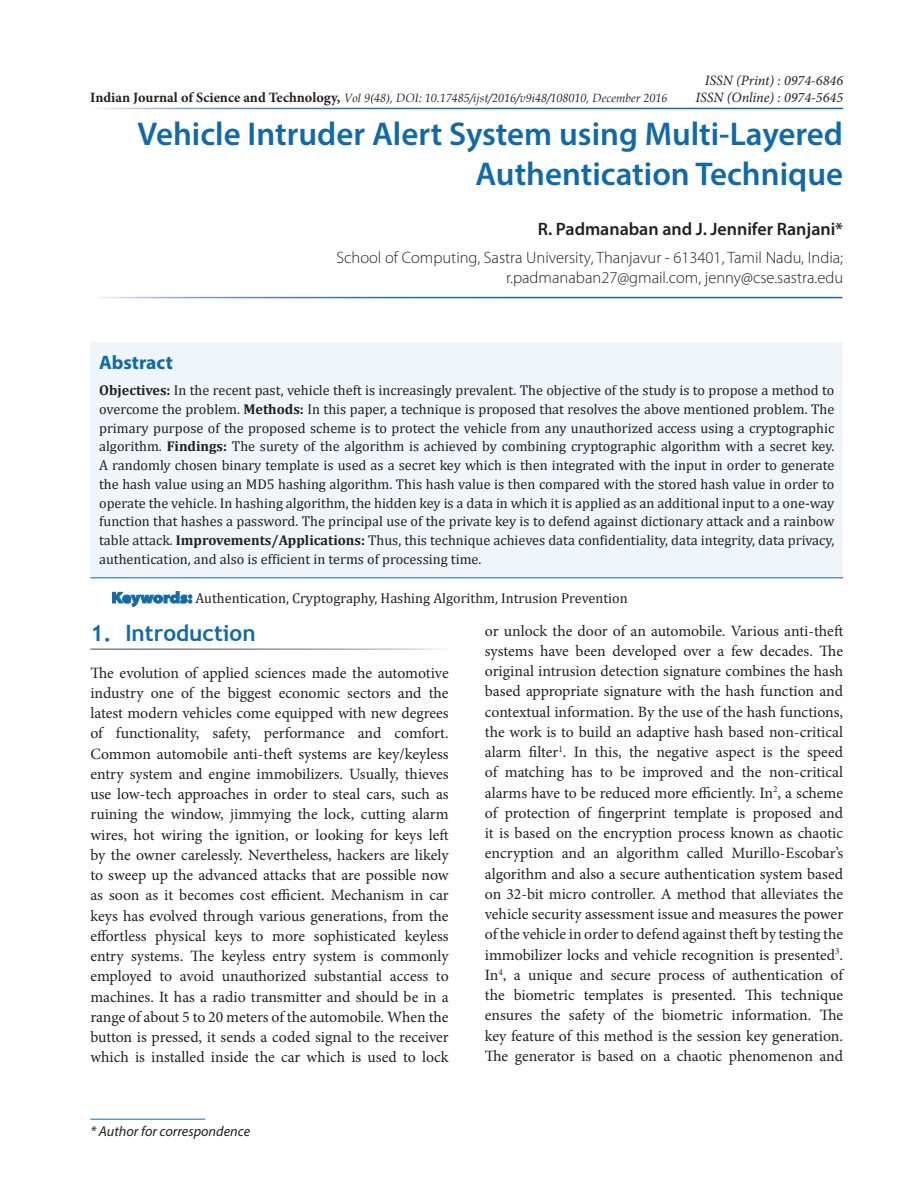
<style>
.page{position:relative;width:918px;height:1188px;background:#fff}
.page>*{position:absolute;margin:0;border:0;box-sizing:border-box;transform-origin:0 0}
.Heading{font:600 33px/40.5px "Myriad Pro";color:#0f69ab;text-align:right}
.Body_Head{font:700 22.5px "Trebuchet MS";color:#0f69ab}
.Abstract_Header{font:700 19.5px "Myriad Pro";color:#0f69ab}
.Authors{font:600 18px "Myriad Pro";color:#231f20}
.Author_Affiliations{font:300 16.5px/19.8px "Myriad Pro";color:#231f20;text-align:right}
.Body_Text_Ind_L{font:15.75px/20.2px "Minion Pro";color:#231f20;text-align:justify}
.Abstract_Body{font:14.25px/18.8px "Cambria";color:#231f20;text-align:justify}
.KeywordText{font:14.25px "Cambria";color:#231f20}
.t1{font:italic 14.25px/17.1px "Minion Pro";color:#231f20;text-align:right}
.t2{font:italic 14.25px "Myriad Pro";color:#231f20}
.t3{font:italic 12px "Book Antiqua";color:#231f20}
.s1{font-family:"Minion Pro";font-weight:700;font-style:normal;font-size:14.25px}
.s2{font-weight:700}
.s3{font-family:"Myriad Pro";font-weight:900;font-stretch:semi-expanded;font-size:15.75px;color:#0f69ab}
</style>
<div class="page">
<hr style="left:90px;top:1119px;width:115px;height:1px;background:#0f69ab">
<div style="left:90px;top:342px;width:753px;height:236px;background:#eff5f8"></div>
<hr style="left:90px;top:577px;width:753px;height:1px;background:#0f69ab">
<svg style="left:112px;top:592px;width:80px;height:15px"></svg>
<p class="t3" style="left:90px;top:89px;width:579px"><span class="s1">Indian Journal of Science and Technology,</span> Vol 9(48), DOI: 10.17485/ijst/2016/v9i48/108010, December 2016</p>
<p class="t1" style="left:695px;top:71px;width:149px">ISSN (Print) : 0974-6846<br>ISSN (Online) : 0974-5645</p>
<p class="Heading" style="left:137px;top:113px;width:707px">Vehicle Intruder Alert System using Multi-Layered<br>Authentication Technique</p>
<p class="Authors" style="left:538px;top:217px;width:307px">R. Padmanaban and J. Jennifer Ranjani*</p>
<p class="Author_Affiliations" style="left:336px;top:248px;width:508px">School of Computing, Sastra University, Thanjavur - 613401, Tamil Nadu, India; r.padmanaban27@gmail.com, jenny@cse.sastra.edu</p>
<p class="Abstract_Header" style="left:99px;top:350px;width:75px">Abstract</p>
<p class="Abstract_Body" style="left:99px;top:381px;width:737px"><span class="s2">Objectives:</span> In the recent past, vehicle theft is increasingly prevalent. The objective of the study is to propose a method to overcome the problem. <span class="s2">Methods:</span> In this paper, a technique is proposed that resolves the above mentioned problem. The primary purpose of the proposed scheme is to protect the vehicle from any unauthorized access using a cryptographic algorithm. <span class="s2">Findings:</span> The surety of the algorithm is achieved by combining cryptographic algorithm with a secret key.<br>A randomly chosen binary template is used as a secret key which is then integrated with the input in order to generate the hash value using an MD5 hashing algorithm. This hash value is then compared with the stored hash value in order to operate the vehicle. In hashing algorithm, the hidden key is a data in which it is applied as an additional input to a one-way function that hashes a password. The principal use of the private key is to defend against dictionary attack and a rainbow table attack. <span class="s2">Improvements/Applications:</span> Thus, this technique achieves data confidentiality, data integrity, data privacy, authentication, and also is efficient in terms of processing time.</p>
<p class="KeywordText" style="left:112px;top:590px;width:518px"><span class="s3">Keywords:</span> Authentication, Cryptography, Hashing Algorithm, Intrusion Prevention</p>
<p class="Body_Head" style="left:90px;top:619px;width:167px">1. Introduction</p>
<p class="Body_Text_Ind_L" style="left:90px;top:663px;width:360px">The evolution of applied sciences made the automotive industry one of the biggest economic sectors and the latest modern vehicles come equipped with new degrees of functionality, safety, performance and comfort.<br>Common automobile anti-theft systems are key/keyless entry system and engine immobilizers. Usually, thieves use low-tech approaches in order to steal cars, such as ruining the window, jimmying the lock, cutting alarm wires, hot wiring the ignition, or looking for keys left by the owner carelessly. Nevertheless, hackers are likely to sweep up the advanced attacks that are possible now as soon as it becomes cost efficient. Mechanism in car keys has evolved through various generations, from the effortless physical keys to more sophisticated keyless entry systems. The keyless entry system is commonly employed to avoid unauthorized substantial access to machines. It has a radio transmitter and should be in a range of about 5 to 20 meters of the automobile. When the button is pressed, it sends a coded signal to the receiver which is installed inside the car which is used to lock</p>
<p class="t2" style="left:90px;top:1123px;width:161px">* Author for correspondence</p>
<p class="Body_Text_Ind_L" style="left:485px;top:621px;width:360px">or unlock the door of an automobile. Various anti-theft systems have been developed over a few decades. The original intrusion detection signature combines the hash based appropriate signature with the hash function and contextual information. By the use of the hash functions, the work is to build an adaptive hash based non-critical alarm filter<sup>1</sup>. In this, the negative aspect is the speed of matching has to be improved and the non-critical alarms have to be reduced more efficiently. In<sup>2</sup>, a scheme of protection of fingerprint template is proposed and it is based on the encryption process known as chaotic encryption and an algorithm called Murillo-Escobar’s algorithm and also a secure authentication system based on 32-bit micro controller. A method that alleviates the vehicle security assessment issue and measures the power of the vehicle in order to defend against theft by testing the immobilizer locks and vehicle recognition is presented<sup>3</sup>.<br>In<sup>4</sup>, a unique and secure process of authentication of the biometric templates is presented. This technique ensures the safety of the biometric information. The key feature of this method is the session key generation.<br>The generator is based on a chaotic phenomenon and</p>
</div>
